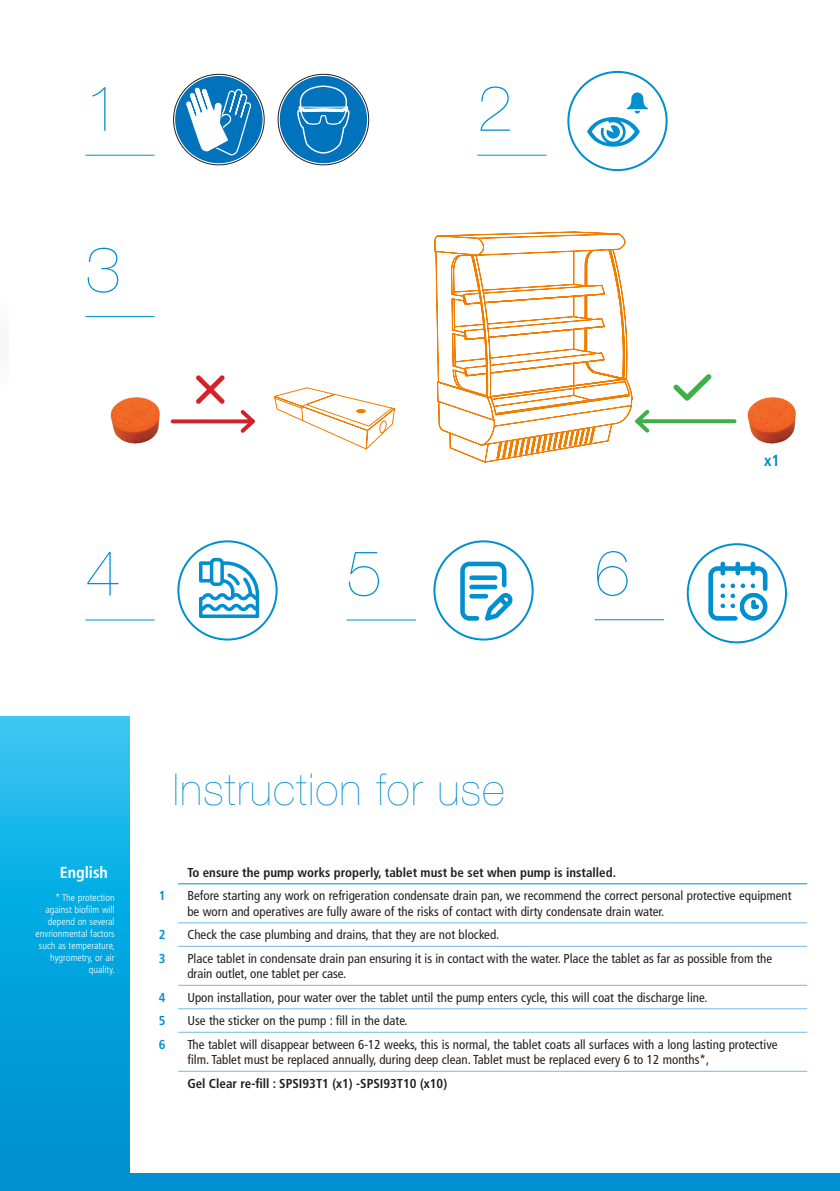
<style>
.page{position:relative;width:840px;height:1191px;background:#fff}
.page>*{position:absolute;margin:0;border:0;box-sizing:border-box;transform-origin:0 0}
.t1{font:200 64px "Helvetica Neue LT Std";color:#008fd0}
.t2{font:200 44px "Helvetica Neue LT Std";letter-spacing:.03em;color:#008fd0}
.t3{font:700 condensed 16px "Frutiger LT Std";color:#fff}
.t4{font:700 condensed 16px "Frutiger LT Std";color:#008fd0}
.Normal_e{font:condensed 13px/15.6px "Frutiger LT Std";color:#231f20}
.t5{font:700 condensed 13px "Frutiger LT Std";color:#231f20}
.t6{font:700 condensed 13px "Frutiger LT Std";color:#008fd0}
.Normal_e-2{font:300 condensed 10px/12px "Frutiger LT Std";color:#fff;text-align:right}
</style>
<div class="page">
<div style="left:177px;top:540px;width:100px;height:100px;border:2px solid #008fd0;border-radius:50%"></div>
<div style="left:433px;top:540px;width:100px;height:100px;border:2px solid #008fd0;border-radius:50%"></div>
<div style="left:686px;top:543px;width:100px;height:100px;border:2px solid #008fd0;border-radius:50%"></div>
<div style="left:0;top:1173px;width:839px;height:18px;background:#008fd0"></div>
<svg style="left:0;top:716px;width:129px;height:457px;background:#0da8e0"></svg>
<hr style="left:85px;top:155px;width:69px;height:1px;background:#008fd0">
<hr style="left:85px;top:316px;width:69px;height:1px;background:#008fd0">
<hr style="left:85px;top:619px;width:69px;height:1px;background:#008fd0">
<hr style="left:346px;top:619px;width:70px;height:1px;background:#008fd0">
<hr style="left:594px;top:619px;width:69px;height:1px;background:#008fd0">
<svg style="left:174px;top:75px;width:89px;height:89px;background:#1d82c2"></svg>
<svg style="left:185px;top:87px;width:67px;height:70px"></svg>
<div style="left:279px;top:75px;width:88px;height:89px;background:#0073bc;border-radius:50%"></div>
<svg style="left:277px;top:74px;width:92px;height:80px"></svg>
<svg style="left:199px;top:558px;width:60px;height:60px"></svg>
<svg style="left:708px;top:561px;width:59px;height:59px"></svg>
<img style="left:110px;top:397px;width:50px;height:47px">
<img style="left:747px;top:397px;width:49px;height:47px">
<div style="left:567px;top:71px;width:100px;height:100px;border:2px solid #008fd0;border-radius:50%"></div>
<svg style="left:587px;top:92px;width:60px;height:55px"></svg>
<svg style="left:460px;top:561px;width:53px;height:59px"></svg>
<div style="left:469px;top:575px;width:28px;height:5px;background:#008fd0;border-radius:2px"></div>
<hr style="left:178px;top:922px;width:628px;height:1px;background:#71bae5">
<hr style="left:178px;top:946px;width:628px;height:1px;background:#71bae5">
<hr style="left:178px;top:985px;width:628px;height:1px;background:#71bae5">
<hr style="left:178px;top:1008px;width:628px;height:1px;background:#71bae5">
<hr style="left:178px;top:1032px;width:628px;height:1px;background:#71bae5">
<hr style="left:178px;top:1071px;width:628px;height:1px;background:#71bae5">
<hr style="left:178px;top:883px;width:628px;height:1px;background:#008fd0">
<svg style="left:652px;top:419px;width:82px;height:4px"></svg>
<svg style="left:643px;top:409px;width:9px;height:24px"></svg>
<svg style="left:172px;top:419px;width:65px;height:4px"></svg>
<svg style="left:237px;top:410px;width:18px;height:23px"></svg>
<svg style="left:673px;top:374px;width:38px;height:27px"></svg>
<svg style="left:196px;top:375px;width:29px;height:29px"></svg>
<svg style="left:434px;top:147px;width:209px;height:316px"></svg>
<svg style="left:274px;top:387px;width:121px;height:63px"></svg>
<p class="t1" style="left:85px;top:71px;width:37px">1</p>
<p class="t1" style="left:85px;top:232px;width:37px">3</p>
<p class="t1" style="left:476px;top:71px;width:37px">2</p>
<p class="t1" style="left:85px;top:536px;width:37px">4</p>
<p class="t1" style="left:346px;top:536px;width:37px">5</p>
<p class="t1" style="left:594px;top:536px;width:37px">6</p>
<p class="t2" style="left:173px;top:763px;width:332px">Instruction for use</p>
<p class="t4" style="left:763px;top:451px;width:17px">x1</p>
<p class="t3" style="left:60px;top:863px;width:50px">English</p>
<p class="Normal_e-2" style="left:36px;top:891px;width:81px">* The protection against biofilm will depend on several envrionmental factors such as temperature, hygrometry, or air quality.</p>
<p class="t6" style="left:159px;top:888px;width:8px">1</p>
<p class="t6" style="left:159px;top:927px;width:8px">2</p>
<p class="t6" style="left:159px;top:950px;width:8px">3</p>
<p class="t6" style="left:159px;top:989px;width:8px">4</p>
<p class="t6" style="left:159px;top:1013px;width:8px">5</p>
<p class="t6" style="left:159px;top:1036px;width:8px">6</p>
<p class="t5" style="left:187px;top:864px;width:430px">To ensure the pump works properly, tablet must be set when pump is installed.</p>
<p class="Normal_e" style="left:187px;top:888px;width:605px">Before starting any work on refrigeration condensate drain pan, we recommend the correct personal protective equipment be worn and operatives are fully aware of the risks of contact with dirty condensate drain water.</p>
<p class="Normal_e" style="left:187px;top:927px;width:313px">Check the case plumbing and drains, that they are not blocked.</p>
<p class="Normal_e" style="left:187px;top:950px;width:586px">Place tablet in condensate drain pan ensuring it is in contact with the water. Place the tablet as far as possible from the drain outlet, one tablet per case.</p>
<p class="Normal_e" style="left:187px;top:989px;width:521px">Upon installation, pour water over the tablet until the pump enters cycle, this will coat the discharge line.</p>
<p class="Normal_e" style="left:187px;top:1013px;width:222px">Use the sticker on the pump : fill in the date.</p>
<p class="Normal_e" style="left:187px;top:1036px;width:591px">The tablet will disappear between 6-12 weeks, this is normal, the tablet coats all surfaces with a long lasting protective film. Tablet must be replaced annually, during deep clean. Tablet must be replaced every 6 to 12 months*,</p>
<p class="t5" style="left:187px;top:1075px;width:261px">Gel Clear re-fill : SPSI93T1 (x1) -SPSI93T10 (x10)</p>
</div>
